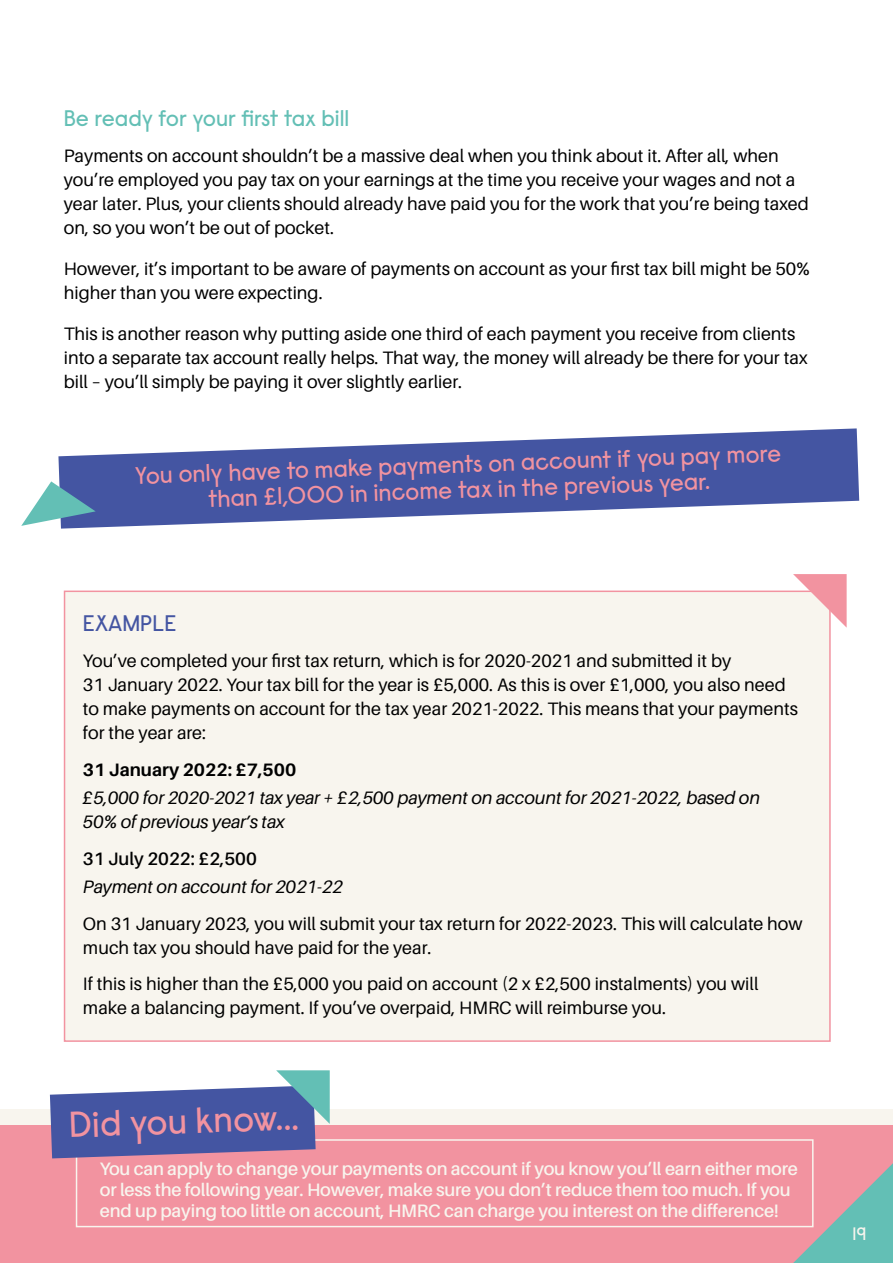
<style>
.page{position:relative;width:893px;height:1263px;background:#fff}
.page>*{position:absolute;margin:0;border:0;box-sizing:border-box;transform-origin:0 0}
.t1{font:36px "Raisonne Pro";color:#f293a0}
.t2{font:24px/25.5px "Raisonne Pro";color:#f293a0;text-align:center}
.t3{font:22.5px "Raisonne Pro";color:#63bfb5}
.t4{font:22.5px "Raisonne Pro";color:#4455a2}
.t5{font:18px/24px "Aileron";color:#000}
.t6{font:600 18px/21px "Aileron";letter-spacing:-.01em;color:#f8f5ee}
.t7{font:italic 18px/24px "Aileron";color:#000}
.t8{font:700 18px "Aileron";color:#000}
.t9{font:600 18px "Aileron";color:#000}
.t10{font:18px "Raisonne Pro";color:#f8f5ee}
</style>
<div class="page">
<div style="left:0;top:1125px;width:893px;height:138px;background:#f293a0"></div>
<svg style="left:793px;top:1163px;width:100px;height:100px"></svg>
<div style="left:0;top:1110px;width:893px;height:15px;background:#f8f5ee"></div>
<div style="left:76px;top:1139px;width:738px;height:88px;border:2px solid #f8f5ee"></div>
<svg style="left:50px;top:1070px;width:280px;height:88px"></svg>
<div style="left:64px;top:590px;width:767px;height:452px;background:#f8f5ee;border:2px solid #f293a0"></div>
<svg style="left:793px;top:574px;width:54px;height:54px"></svg>
<svg style="left:58px;top:428px;width:801px;height:101px;fill:#4455a2"></svg>
<svg style="left:21px;top:481px;width:75px;height:45px"></svg>
<p class="t3" style="left:64px;top:103px;width:287px">Be ready for your first tax bill</p>
<p class="t5" style="left:64px;top:144px;width:747px">Payments on account shouldn’t be a massive deal when you think about it. After all, when you’re employed you pay tax on your earnings at the time you receive your wages and not a year later. Plus, your clients should already have paid you for the work that you’re being taxed on, so you won’t be out of pocket.</p>
<p class="t5" style="left:64px;top:257px;width:747px">However, it’s important to be aware of payments on account as your first tax bill might be 50% higher than you were expecting.</p>
<p class="t5" style="left:64px;top:322px;width:745px">This is another reason why putting aside one third of each payment you receive from clients into a separate tax account really helps. That way, the money will already be there for your tax bill – you’ll simply be paying it over slightly earlier.</p>
<h2 class="t2" style="left:135px;top:462px;width:648px;rotate:-2deg">You only have to make payments on account if you pay more than £1,000 in income tax in the previous year.</h2>
<p class="t4" style="left:83px;top:609px;width:95px">EXAMPLE</p>
<p class="t5" style="left:83px;top:649px;width:717px">You’ve completed your first tax return, which is for 2020-2021 and submitted it by<br>31 January 2022. Your tax bill for the year is £5,000. As this is over £1,000, you also need to make payments on account for the tax year 2021-2022. This means that your payments for the year are:</p>
<p class="t8" style="left:83px;top:759px;width:215px">31 January 2022: £7,500</p>
<p class="t7" style="left:83px;top:786px;width:679px">£5,000 for 2020-2021 tax year + £2,500 payment on account for 2021-2022, based on<br>50% of previous year’s tax</p>
<p class="t9" style="left:83px;top:848px;width:175px">31 July 2022: £2,500</p>
<p class="t7" style="left:83px;top:875px;width:262px">Payment on account for 2021-22</p>
<p class="t5" style="left:83px;top:911px;width:721px">On 31 January 2023, you will submit your tax return for 2022-2023. This will calculate how much tax you should have paid for the year.</p>
<p class="t5" style="left:83px;top:972px;width:677px">If this is higher than the £5,000 you paid on account (2 x £2,500 instalments) you will make a balancing payment. If you’ve overpaid, HMRC will reimburse you.</p>
<h1 class="t1" style="left:68px;top:1102px;width:231px;rotate:-2deg">Did you know...</h1>
<p class="t6" style="left:100px;top:1158px;width:700px">You can apply to change your payments on account if you know you’ll earn either more or less the following year. However, make sure you don’t reduce them too much. If you end up paying too little on account, HMRC can charge you interest on the difference!</p>
<p class="t10" style="left:852px;top:1222px;width:16px">19</p>
</div>
